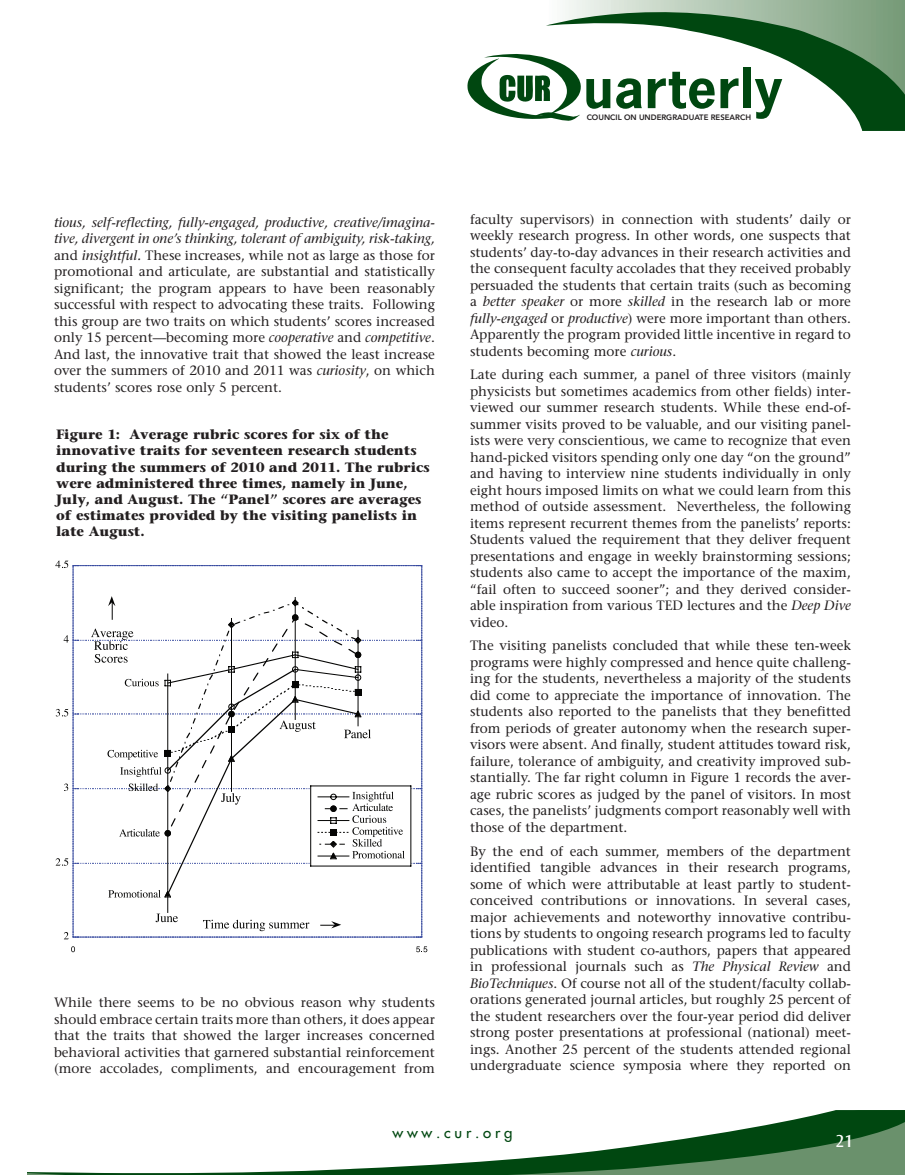
<style>
.page{position:relative;width:905px;height:1175px;background:#fff}
.page>*{position:absolute;margin:0;border:0;box-sizing:border-box;transform-origin:0 0}
.t1{font:700 52.05px "News Gothic Std";letter-spacing:.02em;color:#004710}
.t2{font:18px "Castle EF";color:#fff}
.t3{font:15px "Futura";letter-spacing:.25em;color:#004710}
.t4{font:13.5px/16.5px "Stone Serif";color:#231f20;text-align:justify}
.t5{font:700 13.5px/16.2px "Stone Serif";color:#231f20}
.t6{font:11.85px/23.7px "Times";color:#050504}
.t7{font:800 7.8px "Avenir";color:#231f20}
.s1{font-style:italic}
</style>
<div class="page">
<svg style="left:546px;top:0;width:358px;height:131px"></svg>
<svg style="left:27px;top:1110px;width:877px;height:64px"></svg>
<svg style="left:467px;top:53px;width:115px;height:69px"></svg>
<svg style="left:71px;top:946px;width:4px;height:6px"></svg>
<svg style="left:416px;top:946px;width:11px;height:6px"></svg>
<svg style="left:55px;top:560px;width:367px;height:379px"></svg>
<h1 class="t1" style="left:583px;top:54px;width:200px">uarterly</h1>
<p class="t7" style="left:586px;top:113px;width:166px">COUNCIL ON UNDERGRADUATE RESEARCH</p>
<p class="t4" style="left:54px;top:214px;width:382px"><span class="s1">tious, self-reflecting, fully-engaged, productive, creative/imagina&shy;tive, divergent in one’s thinking, tolerant of ambiguity, risk-taking, </span>and <span class="s1">insightful.</span> These increases, while not as large as those for promotional and articulate, are substantial and statistically significant; the program appears to have been reasonably successful with respect to advocating these traits. Following this group are two traits on which students’ scores increased only 15 percent—becoming more <span class="s1">cooperative</span> and <span class="s1">competitive</span>.<br>And last, the innovative trait that showed the least increase over the summers of 2010 and 2011 was <span class="s1">curiosity</span>, on which students’ scores rose only 5 percent.</p>
<p class="t5" style="left:56px;top:426px;width:375px">Figure 1: Average rubric scores for six of the innovative traits for seventeen research students during the summers of 2010 and 2011. The rubrics were administered three times, namely in June, July, and August. The “Panel” scores are averages of estimates provided by the visiting panelists in late August.</p>
<p class="t6" style="left:75px;top:988px;width:323px">seventeen research students during the summers of 2010 and 2011. and August. The "Panel" scores are averages of estimates provided</p>
<p class="t6" style="left:75px;top:1023px;width:188px">by the visiting panelists in late August.</p>
<p class="t4" style="left:54px;top:994px;width:382px">While there seems to be no obvious reason why students should embrace certain traits more than others, it does appear that the traits that showed the larger increases concerned behavioral activities that garnered substantial reinforcement (more accolades, compliments, and encouragement from</p>
<p class="t4" style="left:470px;top:211px;width:382px">faculty supervisors) in connection with students’ daily or weekly research progress. In other words, one suspects that students’ day-to-day advances in their research activities and the consequent faculty accolades that they received probably persuaded the students that certain traits (such as becoming a <span class="s1">better speaker</span> or more <span class="s1">skilled</span> in the research lab or more <span class="s1">fully-engaged</span> or <span class="s1">productive</span>) were more important than others.<br>Apparently the program provided little incentive in regard to students becoming more <span class="s1">curious</span>.</p>
<p class="t4" style="left:470px;top:366px;width:382px">Late during each summer, a panel of three visitors (mainly physicists but sometimes academics from other fields) inter&shy;viewed our summer research students. While these end-of&shy;summer visits proved to be valuable, and our visiting panel&shy;ists were very conscientious, we came to recognize that even hand-picked visitors spending only one day “on the ground” and having to interview nine students individually in only eight hours imposed limits on what we could learn from this method of outside assessment. Nevertheless, the following items represent recurrent themes from the panelists’ reports:<br>Students valued the requirement that they deliver frequent presentations and engage in weekly brainstorming sessions; students also came to accept the importance of the maxim, “fail often to succeed sooner”; and they derived consider&shy;able inspiration from various TED lectures and the <span class="s1">Deep Dive </span>video.</p>
<p class="t4" style="left:470px;top:637px;width:382px">The visiting panelists concluded that while these ten-week programs were highly compressed and hence quite challeng&shy;ing for the students, nevertheless a majority of the students did come to appreciate the importance of innovation. The students also reported to the panelists that they benefitted from periods of greater autonomy when the research super&shy;visors were absent. And finally, student attitudes toward risk, failure, tolerance of ambiguity, and creativity improved sub&shy;stantially. The far right column in Figure 1 records the aver&shy;age rubric scores as judged by the panel of visitors. In most cases, the panelists’ judgments comport reasonably well with those of the department.</p>
<p class="t4" style="left:470px;top:842px;width:382px">By the end of each summer, members of the department identified tangible advances in their research programs, some of which were attributable at least partly to student&shy;conceived contributions or innovations. In several cases, major achievements and noteworthy innovative contribu&shy;tions by students to ongoing research programs led to faculty publications with student co-authors, papers that appeared in professional journals such as <span class="s1">The Physical Review</span> and <span class="s1">BioTechniques</span>. Of course not all of the student/faculty collab&shy;orations generated journal articles, but roughly 25 percent of the student researchers over the four-year period did deliver strong poster presentations at professional (national) meet&shy;ings. Another 25 percent of the students attended regional undergraduate science symposia where they reported on</p>
<p class="t3" style="left:392px;top:1123px;width:121px">www.cur.org</p>
<h2 class="t2" style="left:835px;top:1130px;width:20px">21</h2>
</div>
